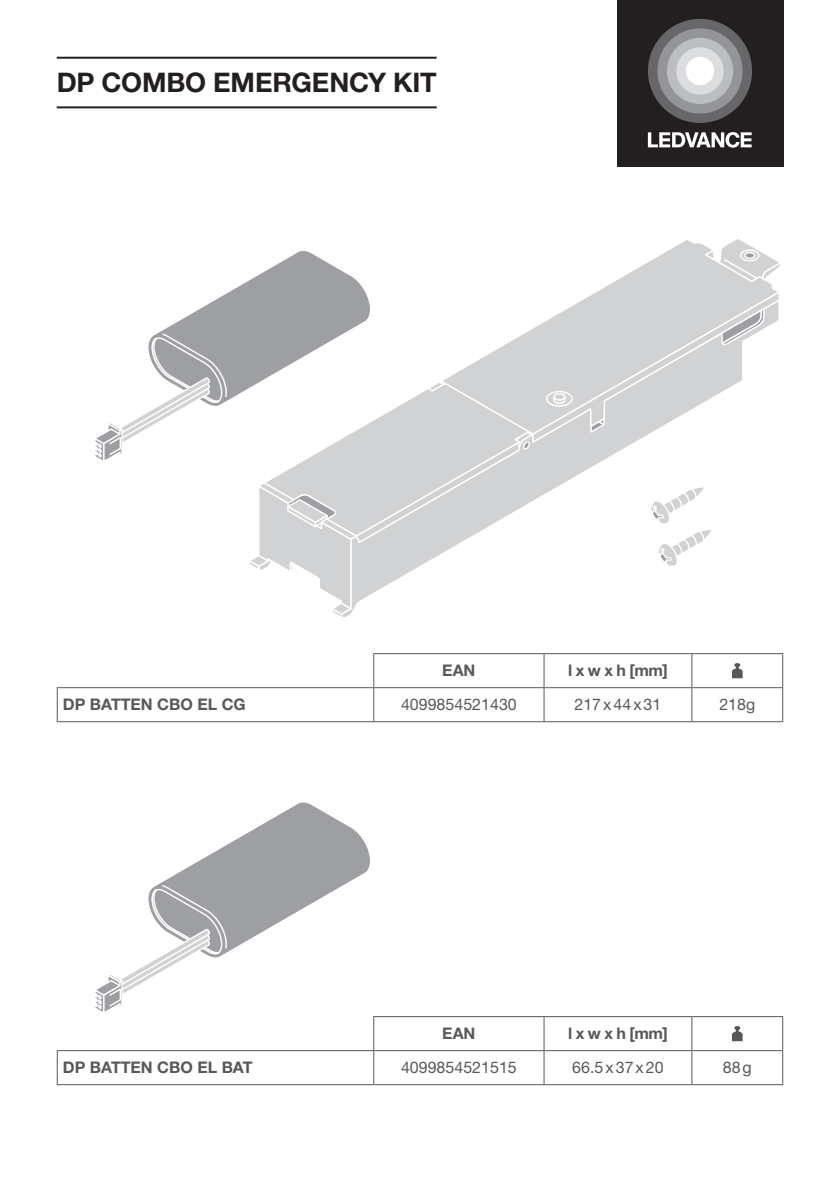
<style>
.page{position:relative;width:840px;height:1191px;background:#fff}
.page>*{position:absolute;margin:0;border:0;box-sizing:border-box;transform-origin:0 0}
.t1{font:700 27px "Helvetica Neue LT Pro";letter-spacing:-.005em;color:#231f20}
.t2{font:700 16px "Helvetica Neue LT Pro";color:#57585a}
.t3{font:16px "Helvetica Neue LT Pro";color:#57585a}
.t4{font:16px "Helvetica Neue LT Pro";letter-spacing:.125em;color:#57585a}
.t5{font:16px "Helvetica Neue LT Pro";letter-spacing:.06em;color:#57585a}
</style>
<div class="page">
<div style="left:616px;top:0;width:166px;height:166px;background:#231f20"></div>
<svg style="left:647px;top:132px;width:104px;height:16px"></svg>
<div style="left:647px;top:19px;width:104px;height:104px;background:#67676a;border-radius:50%"></div>
<div style="left:657px;top:28px;width:85px;height:85px;background:#939598;border-radius:50%"></div>
<div style="left:666px;top:38px;width:66px;height:66px;background:#bcbdc0;border-radius:50%"></div>
<div style="left:676px;top:47px;width:47px;height:48px;background:#dcdddf;border-radius:50%"></div>
<div style="left:685px;top:57px;width:28px;height:28px;background:#fff;border-radius:50%"></div>
<svg style="left:95px;top:239px;width:685px;height:378px"></svg>
<svg style="left:95px;top:802px;width:275px;height:210px"></svg>
<hr style="left:373px;top:1016px;width:170px;height:1px;background:#57585a">
<hr style="left:373px;top:1017px;width:1px;height:33px;background:#57585a">
<hr style="left:543px;top:1016px;width:148px;height:1px;background:#57585a">
<hr style="left:543px;top:1017px;width:1px;height:33px;background:#57585a">
<hr style="left:691px;top:1016px;width:91px;height:1px;background:#57585a">
<hr style="left:691px;top:1017px;width:1px;height:33px;background:#57585a">
<hr style="left:781px;top:1017px;width:1px;height:33px;background:#57585a">
<hr style="left:57px;top:1050px;width:316px;height:1px;background:#57585a">
<hr style="left:57px;top:1051px;width:1px;height:33px;background:#57585a">
<hr style="left:373px;top:1050px;width:170px;height:1px;background:#57585a">
<hr style="left:373px;top:1051px;width:1px;height:33px;background:#57585a">
<hr style="left:543px;top:1050px;width:148px;height:1px;background:#57585a">
<hr style="left:543px;top:1051px;width:1px;height:33px;background:#57585a">
<hr style="left:691px;top:1050px;width:91px;height:1px;background:#57585a">
<hr style="left:691px;top:1051px;width:1px;height:33px;background:#57585a">
<hr style="left:781px;top:1051px;width:1px;height:33px;background:#57585a">
<hr style="left:57px;top:1084px;width:316px;height:1px;background:#57585a">
<hr style="left:373px;top:1084px;width:170px;height:1px;background:#57585a">
<hr style="left:543px;top:1084px;width:148px;height:1px;background:#57585a">
<hr style="left:691px;top:1084px;width:91px;height:1px;background:#57585a">
<svg style="left:732px;top:1026px;width:10px;height:15px"></svg>
<hr style="left:373px;top:653px;width:170px;height:1px;background:#57585a">
<hr style="left:373px;top:654px;width:1px;height:33px;background:#57585a">
<hr style="left:543px;top:653px;width:148px;height:1px;background:#57585a">
<hr style="left:543px;top:654px;width:1px;height:33px;background:#57585a">
<hr style="left:691px;top:653px;width:91px;height:1px;background:#57585a">
<hr style="left:691px;top:654px;width:1px;height:33px;background:#57585a">
<hr style="left:781px;top:654px;width:1px;height:33px;background:#57585a">
<hr style="left:57px;top:687px;width:316px;height:1px;background:#57585a">
<hr style="left:57px;top:688px;width:1px;height:33px;background:#57585a">
<hr style="left:373px;top:687px;width:170px;height:1px;background:#57585a">
<hr style="left:373px;top:688px;width:1px;height:33px;background:#57585a">
<hr style="left:543px;top:687px;width:148px;height:1px;background:#57585a">
<hr style="left:543px;top:688px;width:1px;height:33px;background:#57585a">
<hr style="left:691px;top:687px;width:91px;height:1px;background:#57585a">
<hr style="left:691px;top:688px;width:1px;height:33px;background:#57585a">
<hr style="left:781px;top:688px;width:1px;height:33px;background:#57585a">
<hr style="left:57px;top:721px;width:316px;height:1px;background:#57585a">
<hr style="left:373px;top:721px;width:170px;height:1px;background:#57585a">
<hr style="left:543px;top:721px;width:148px;height:1px;background:#57585a">
<hr style="left:691px;top:721px;width:91px;height:1px;background:#57585a">
<svg style="left:732px;top:663px;width:10px;height:15px"></svg>
<hr style="left:57px;top:57px;width:379px;height:2px;background:#231f20">
<hr style="left:57px;top:106px;width:379px;height:2px;background:#231f20">
<h1 class="t1" style="left:57px;top:66px;width:381px">DP COMBO EMERGENCY KIT</h1>
<p class="t2" style="left:442px;top:661px;width:35px">EAN</p>
<p class="t2" style="left:568px;top:661px;width:101px">l x w x h [mm]</p>
<p class="t2" style="left:63px;top:695px;width:184px">DP BATTEN CBO EL CG</p>
<p class="t3" style="left:401px;top:695px;width:117px">4099854521430</p>
<p class="t5" style="left:574px;top:695px;width:88px">217x44x31</p>
<p class="t3" style="left:719px;top:695px;width:37px">218g</p>
<p class="t2" style="left:442px;top:1023px;width:35px">EAN</p>
<p class="t2" style="left:568px;top:1023px;width:101px">l x w x h [mm]</p>
<p class="t2" style="left:63px;top:1057px;width:191px">DP BATTEN CBO EL BAT</p>
<p class="t3" style="left:401px;top:1058px;width:117px">4099854521515</p>
<p class="t4" style="left:572px;top:1058px;width:93px">66.5x37x20</p>
<p class="t3" style="left:722px;top:1058px;width:30px">88g</p>
</div>
